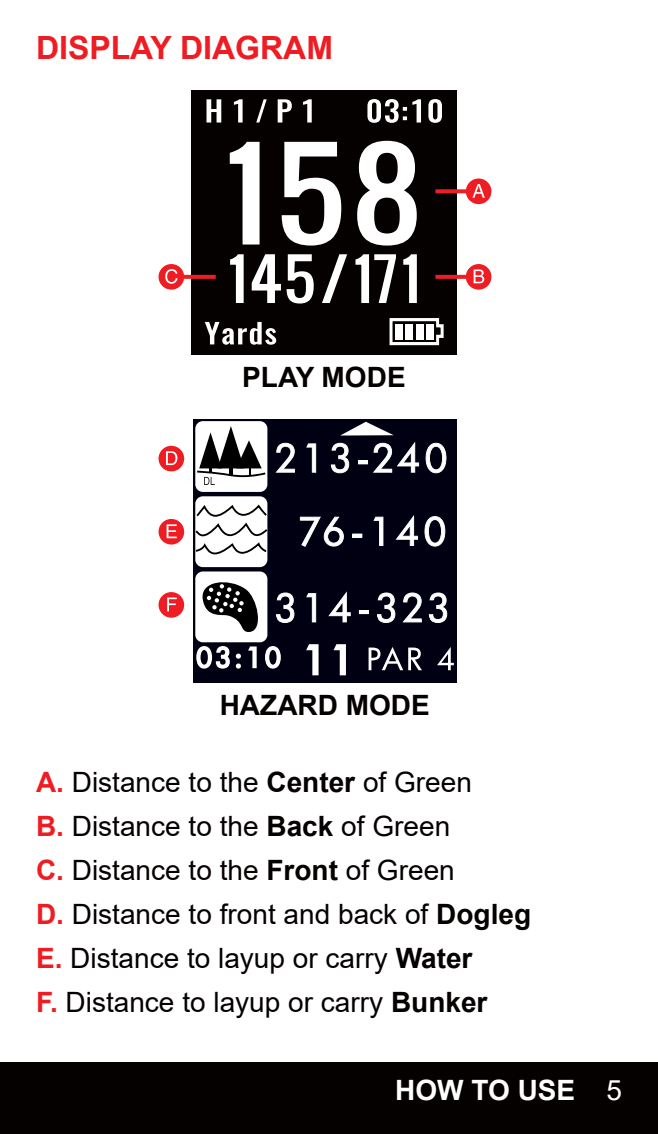
<style>
.page{position:relative;width:658px;height:1134px;background:#fff}
.page>*{position:absolute;margin:0;border:0;box-sizing:border-box;transform-origin:0 0}
.t1{font:700 32px "Arial";color:#ee1d23}
.t2{font:28px/44px "Arial";color:#060101}
.t3{font:700 28px "Arial";color:#060101}
.t4{font:700 28px "Arial";color:#fff}
.s1{font-weight:700;color:#ee1d23}
.s2{font-weight:700}
.s3{font-weight:400}
</style>
<div class="page">
<div style="left:158px;top:592px;width:26px;height:26px;background:#ee1d23;border-radius:50%"></div>
<svg style="left:167px;top:597px;width:10px;height:14px"></svg>
<div style="left:158px;top:446px;width:26px;height:25px;background:#ee1d23;border-radius:50%"></div>
<svg style="left:166px;top:451px;width:11px;height:14px"></svg>
<div style="left:158px;top:519px;width:26px;height:25px;background:#ee1d23;border-radius:50%"></div>
<svg style="left:167px;top:524px;width:10px;height:14px"></svg>
<div style="left:193px;top:419px;width:263px;height:263px;background:#000013"></div>
<svg style="left:196px;top:646px;width:34px;height:23px"></svg>
<svg style="left:236px;top:653px;width:5px;height:16px"></svg>
<svg style="left:248px;top:646px;width:9px;height:22px"></svg>
<svg style="left:265px;top:646px;width:16px;height:23px"></svg>
<div style="left:195px;top:421px;width:72px;height:71px;background:#fff;border-radius:8px"></div>
<div style="left:195px;top:571px;width:72px;height:71px;background:#fff;border-radius:8px"></div>
<svg style="left:202px;top:582px;width:56px;height:50px"></svg>
<div style="left:195px;top:496px;width:72px;height:71px;background:#fff;border-radius:8px"></div>
<svg style="left:196px;top:504px;width:71px;height:13px"></svg>
<svg style="left:195px;top:523px;width:72px;height:13px"></svg>
<svg style="left:196px;top:542px;width:70px;height:12px"></svg>
<svg style="left:275px;top:443px;width:20px;height:30px"></svg>
<svg style="left:306px;top:443px;width:10px;height:30px"></svg>
<svg style="left:331px;top:443px;width:18px;height:30px"></svg>
<svg style="left:358px;top:442px;width:61px;height:31px"></svg>
<svg style="left:425px;top:443px;width:21px;height:30px"></svg>
<svg style="left:300px;top:517px;width:44px;height:30px"></svg>
<svg style="left:352px;top:533px;width:10px;height:5px"></svg>
<svg style="left:373px;top:517px;width:10px;height:29px"></svg>
<svg style="left:395px;top:515px;width:23px;height:31px"></svg>
<svg style="left:424px;top:516px;width:21px;height:31px"></svg>
<svg style="left:276px;top:592px;width:18px;height:31px"></svg>
<svg style="left:306px;top:593px;width:10px;height:29px"></svg>
<svg style="left:328px;top:591px;width:23px;height:31px"></svg>
<svg style="left:359px;top:610px;width:10px;height:4px"></svg>
<svg style="left:377px;top:592px;width:18px;height:31px"></svg>
<svg style="left:402px;top:592px;width:20px;height:30px"></svg>
<svg style="left:429px;top:592px;width:18px;height:31px"></svg>
<svg style="left:306px;top:644px;width:12px;height:31px"></svg>
<svg style="left:333px;top:644px;width:13px;height:31px"></svg>
<svg style="left:368px;top:647px;width:54px;height:23px"></svg>
<svg style="left:437px;top:647px;width:17px;height:23px"></svg>
<svg style="left:340px;top:422px;width:54px;height:14px"></svg>
<svg style="left:197px;top:426px;width:68px;height:59px"></svg>
<div style="left:0;top:1062px;width:658px;height:72px;background:#060101"></div>
<div style="left:191px;top:90px;width:265px;height:265px;background:#060101"></div>
<svg style="left:230px;top:254px;width:14px;height:49px"></svg>
<svg style="left:252px;top:254px;width:62px;height:49px"></svg>
<svg style="left:322px;top:254px;width:25px;height:49px"></svg>
<svg style="left:355px;top:254px;width:41px;height:49px"></svg>
<svg style="left:403px;top:254px;width:14px;height:49px"></svg>
<svg style="left:230px;top:142px;width:29px;height:102px"></svg>
<svg style="left:282px;top:142px;width:59px;height:104px"></svg>
<svg style="left:357px;top:141px;width:60px;height:105px"></svg>
<svg style="left:205px;top:322px;width:71px;height:23px"></svg>
<svg style="left:206px;top:99px;width:15px;height:24px"></svg>
<svg style="left:234px;top:99px;width:8px;height:24px"></svg>
<svg style="left:256px;top:99px;width:11px;height:24px"></svg>
<svg style="left:278px;top:99px;width:14px;height:24px"></svg>
<svg style="left:303px;top:99px;width:9px;height:24px"></svg>
<svg style="left:367px;top:99px;width:54px;height:24px"></svg>
<svg style="left:428px;top:99px;width:14px;height:24px"></svg>
<svg style="left:389px;top:318px;width:55px;height:28px"></svg>
<div style="left:395px;top:324px;width:8px;height:15px;background:#fff"></div>
<div style="left:405px;top:324px;width:8px;height:15px;background:#fff"></div>
<div style="left:415px;top:324px;width:8px;height:15px;background:#fff"></div>
<div style="left:425px;top:324px;width:8px;height:15px;background:#fff"></div>
<div style="left:466px;top:178px;width:25px;height:26px;background:#ee1d23;border-radius:50%"></div>
<svg style="left:472px;top:184px;width:13px;height:14px"></svg>
<svg style="left:435px;top:189px;width:31px;height:4px"></svg>
<div style="left:466px;top:264px;width:25px;height:26px;background:#ee1d23;border-radius:50%"></div>
<svg style="left:473px;top:269px;width:11px;height:14px"></svg>
<svg style="left:435px;top:275px;width:31px;height:4px"></svg>
<div style="left:158px;top:264px;width:26px;height:26px;background:#ee1d23;border-radius:50%"></div>
<svg style="left:165px;top:269px;width:12px;height:15px"></svg>
<svg style="left:184px;top:275px;width:32px;height:4px"></svg>
<p class="t1" style="left:36px;top:25px;width:298px">DISPLAY DIAGRAM</p>
<p class="t3" style="left:242px;top:357px;width:165px">PLAY MODE</p>
<p class="t3" style="left:220px;top:686px;width:211px">HAZARD MODE</p>
<p class="t2" style="left:36px;top:760px;width:496px"><span class="s1">A.</span> Distance to the <span class="s2">Center</span> of Green<br><span class="s1">B.</span> Distance to the <span class="s2">Back</span> of Green<br><span class="s1">C.</span> Distance to the <span class="s2">Front</span> of Green<br><span class="s1">D.</span> Distance to front and back of <span class="s2">Dogleg </span><span class="s1">E.</span> Distance to layup or carry <span class="s2">Water<br></span><span class="s1">F.</span> Distance to layup or carry <span class="s2">Bunker</span></p>
<p class="t4" style="left:395px;top:1071px;width:228px">HOW TO USE <span class="s3">5</span></p>
</div>
